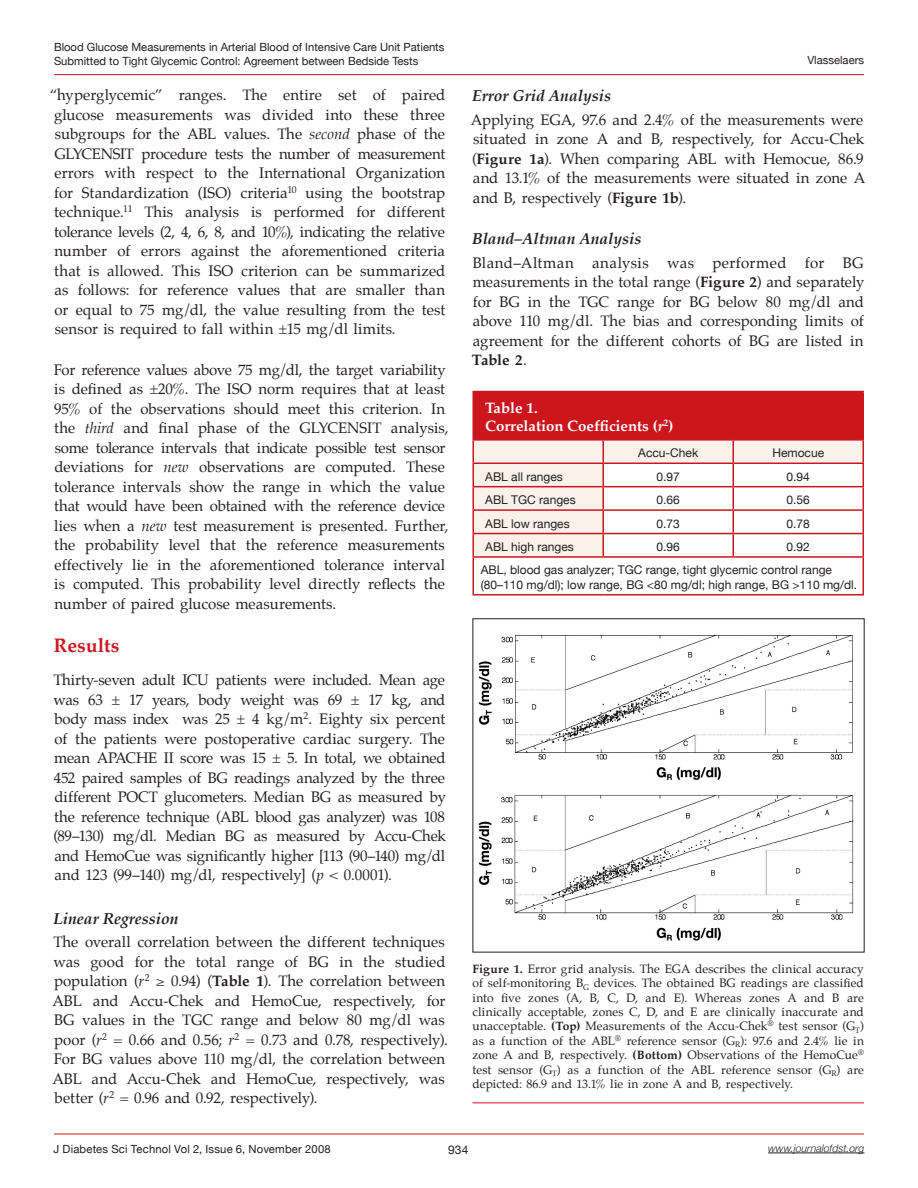
<style>
.page{position:relative;width:918px;height:1188px;background:#fff}
.page>*{position:absolute;margin:0;border:0;box-sizing:border-box;transform-origin:0 0}
.Subheads{font:700 19.5px "Palatino";color:#cd151d}
.Subhead2{font:italic 700 15.75px "Palatino";color:#231f20}
.t1{font:15px/19.5px "Palatino";color:#231f20}
.Subheads-2{font:700 15px "Palatino";color:#fff}
.Subheads-3{font:12px/14.4px "Palatino";letter-spacing:.01em;color:#231f20;text-align:justify}
.Subheads-4{font:12px/14.4px "Helvetica Neue";color:#231f20}
.t2{font:11.25px/13.5px "Helvetica Neue";color:#231f20}
.t3{font:11.25px "Helvetica Neue";letter-spacing:.02em;color:#231f20}
.t4{font:italic 300 10.5px "Helvetica Neue";color:#231f20}
.s1{font-style:italic}
.s2{font-weight:700}
</style>
<div class="page">
<hr style="left:54px;top:1134px;width:810px;height:1px;background:#cd151d">
<hr style="left:54px;top:74px;width:810px;height:1px;background:#cd151d">
<hr style="left:768px;top:1153px;width:96px;height:1px;background:#231f20">
<div style="left:473px;top:392px;width:390px;height:48px;background:#cd151d"></div>
<svg style="left:474px;top:441px;width:388px;height:115px"></svg>
<hr style="left:472px;top:391px;width:131px;height:1px;background:#cd151d">
<hr style="left:472px;top:392px;width:2px;height:47px;background:#cd151d">
<hr style="left:603px;top:391px;width:130px;height:1px;background:#cd151d">
<hr style="left:733px;top:391px;width:131px;height:1px;background:#cd151d">
<hr style="left:862px;top:392px;width:2px;height:47px;background:#cd151d">
<hr style="left:472px;top:439px;width:131px;height:2px;background:#cd151d">
<hr style="left:472px;top:441px;width:2px;height:22px;background:#cd151d">
<hr style="left:603px;top:439px;width:130px;height:2px;background:#cd151d">
<hr style="left:733px;top:439px;width:131px;height:2px;background:#cd151d">
<hr style="left:732px;top:441px;width:2px;height:22px;background:#cd151d">
<hr style="left:862px;top:441px;width:2px;height:22px;background:#cd151d">
<hr style="left:472px;top:463px;width:131px;height:1px;background:#cd151d">
<hr style="left:472px;top:464px;width:2px;height:22px;background:#cd151d">
<hr style="left:603px;top:463px;width:130px;height:1px;background:#cd151d">
<hr style="left:733px;top:463px;width:131px;height:1px;background:#cd151d">
<hr style="left:732px;top:464px;width:2px;height:22px;background:#cd151d">
<hr style="left:862px;top:464px;width:2px;height:22px;background:#cd151d">
<hr style="left:472px;top:486px;width:131px;height:1px;background:#cd151d">
<hr style="left:472px;top:487px;width:2px;height:22px;background:#cd151d">
<hr style="left:603px;top:486px;width:130px;height:1px;background:#cd151d">
<hr style="left:733px;top:486px;width:131px;height:1px;background:#cd151d">
<hr style="left:732px;top:487px;width:2px;height:22px;background:#cd151d">
<hr style="left:862px;top:487px;width:2px;height:22px;background:#cd151d">
<hr style="left:472px;top:509px;width:131px;height:2px;background:#cd151d">
<hr style="left:472px;top:511px;width:2px;height:22px;background:#cd151d">
<hr style="left:603px;top:509px;width:130px;height:2px;background:#cd151d">
<hr style="left:733px;top:509px;width:131px;height:2px;background:#cd151d">
<hr style="left:732px;top:511px;width:2px;height:22px;background:#cd151d">
<hr style="left:862px;top:511px;width:2px;height:22px;background:#cd151d">
<hr style="left:472px;top:533px;width:131px;height:1px;background:#cd151d">
<hr style="left:472px;top:534px;width:2px;height:22px;background:#cd151d">
<hr style="left:603px;top:533px;width:130px;height:1px;background:#cd151d">
<svg style="left:603px;top:441px;width:1px;height:115px"></svg>
<hr style="left:733px;top:533px;width:131px;height:1px;background:#cd151d">
<hr style="left:732px;top:534px;width:2px;height:22px;background:#cd151d">
<hr style="left:862px;top:534px;width:2px;height:22px;background:#cd151d">
<hr style="left:472px;top:556px;width:131px;height:2px;background:#cd151d">
<hr style="left:472px;top:558px;width:2px;height:36px;background:#cd151d">
<hr style="left:603px;top:556px;width:130px;height:2px;background:#cd151d">
<hr style="left:733px;top:556px;width:131px;height:2px;background:#cd151d">
<hr style="left:862px;top:558px;width:2px;height:36px;background:#cd151d">
<hr style="left:472px;top:594px;width:131px;height:2px;background:#cd151d">
<hr style="left:603px;top:594px;width:130px;height:2px;background:#cd151d">
<hr style="left:733px;top:594px;width:131px;height:2px;background:#cd151d">
<img style="left:478px;top:635px;width:376px;height:306px">
<hr style="left:472px;top:1102px;width:392px;height:1px;background:#cd151d">
<p class="t2" style="left:54px;top:40px;width:392px">Blood Glucose Measurements in Arterial Blood of Intensive Care Unit Patients<br>Submitted to Tight Glycemic Control: Agreement between Bedside Tests</p>
<p class="t1" style="left:50px;top:85px;width:397px;text-align:justify">“hyperglycemic” ranges. The entire set of paired glucose measurements was divided into these three subgroups for the ABL values. The <span class="s1">second</span> phase of the GLYCENSIT procedure tests the number of measurement errors with respect to the International Organization for Standardization (ISO) criteria<sup>10</sup> using the bootstrap technique.<sup>11</sup> This analysis is performed for different tolerance levels (2, 4, 6, 8, and 10%), indicating the relative number of errors against the aforementioned criteria that is allowed. This ISO criterion can be summarized as follows: for reference values that are smaller than or equal to 75 mg/dl, the value resulting from the test sensor is required to fall within ±15 mg/dl limits.</p>
<p class="t1" style="left:54px;top:360px;width:396px">For reference values above 75 mg/dl, the target variability is defined as ±20%. The ISO norm requires that at least 95% of the observations should meet this criterion. In the <span class="s1">third</span> and final phase of the GLYCENSIT analysis, some tolerance intervals that indicate possible test sensor deviations for <span class="s1">new</span> observations are computed. These tolerance intervals show the range in which the value that would have been obtained with the reference device lies when a <span class="s1">new</span> test measurement is presented. Further, the probability level that the reference measurements effectively lie in the aforementioned tolerance interval is computed. This probability level directly reflects the number of paired glucose measurements.</p>
<p class="Subheads" style="left:53px;top:629px;width:68px">Results</p>
<p class="t1" style="left:53px;top:670px;width:394px;text-align:justify">Thirty-seven adult ICU patients were included. Mean age was 63 ± 17 years, body weight was 69 ± 17 kg, and body mass index was 25 ± 4 kg/m<sup>2</sup>. Eighty six percent of the patients were postoperative cardiac surgery. The mean APACHE II score was 15 ± 5. In total, we obtained 452 paired samples of BG readings analyzed by the three different POCT glucometers. Median BG as measured by the reference technique (ABL blood gas analyzer) was 108 (89–130) mg/dl. Median BG as measured by Accu-Chek and HemoCue was significantly higher [113 (90–140) mg/dl and 123 (99–140) mg/dl, respectively] (<span class="s1">p</span> &lt; 0.0001).</p>
<p class="Subhead2" style="left:53px;top:906px;width:127px">Linear Regression</p>
<p class="t1" style="left:52px;top:932px;width:397px">The overall correlation between the different techniques was good for the total range of BG in the studied population (<span class="s1">r</span><sup>2</sup> ≥ 0.94) (<span class="s2">Table 1</span>). The correlation between ABL and Accu-Chek and HemoCue, respectively, for BG values in the TGC range and below 80 mg/dl was poor (<span class="s1">r</span><sup>2</sup> = 0.66 and 0.56; <span class="s1">r</span><sup>2</sup> = 0.73 and 0.78, respectively).<br>For BG values above 110 mg/dl, the correlation between ABL and Accu-Chek and HemoCue, respectively, was better (<span class="s1">r</span><sup>2</sup> = 0.96 and 0.92, respectively).</p>
<p class="t2" style="left:807px;top:53px;width:58px">Vlasselaers</p>
<p class="Subhead2" style="left:472px;top:83px;width:140px">Error Grid Analysis</p>
<p class="t1" style="left:471px;top:110px;width:396px">Applying EGA, 97.6 and 2.4% of the measurements were situated in zone A and B, respectively, for Accu-Chek (<span class="s2">Figure 1a</span>). When comparing ABL with Hemocue, 86.9 and 13.1% of the measurements were situated in zone A and B, respectively (<span class="s2">Figure 1b</span>).</p>
<p class="Subhead2" style="left:472px;top:226px;width:171px">Bland–Altman Analysis</p>
<p class="t1" style="left:472px;top:253px;width:394px;text-align:justify">Bland–Altman analysis was performed for BG measurements in the total range (<span class="s2">Figure 2</span>) and separately for BG in the TGC range for BG below 80 mg/dl and above 110 mg/dl. The bias and corresponding limits of agreement for the different cohorts of BG are listed in <span class="s2">Table 2</span>.</p>
<p class="Subheads-2" style="left:485px;top:395px;width:54px">Table 1.</p>
<p class="Subheads-2" style="left:485px;top:413px;width:190px">Correlation Coefficients (<span class="s1">r</span><sup>2</sup>)</p>
<p class="Subheads-4" style="left:638px;top:446px;width:62px">Accu-Chek</p>
<p class="Subheads-4" style="left:772px;top:446px;width:53px">Hemocue</p>
<p class="Subheads-4" style="left:485px;top:469px;width:79px">ABL all ranges</p>
<p class="Subheads-4" style="left:657px;top:469px;width:25px">0.97</p>
<p class="Subheads-4" style="left:787px;top:469px;width:25px">0.94</p>
<p class="Subheads-4" style="left:485px;top:492px;width:92px">ABL TGC ranges</p>
<p class="Subheads-4" style="left:657px;top:492px;width:25px">0.66</p>
<p class="Subheads-4" style="left:787px;top:492px;width:25px">0.56</p>
<p class="Subheads-4" style="left:485px;top:516px;width:86px">ABL low ranges</p>
<p class="Subheads-4" style="left:657px;top:516px;width:25px">0.73</p>
<p class="Subheads-4" style="left:787px;top:516px;width:25px">0.78</p>
<p class="Subheads-4" style="left:485px;top:539px;width:90px">ABL high ranges</p>
<p class="Subheads-4" style="left:657px;top:539px;width:25px">0.96</p>
<p class="Subheads-4" style="left:787px;top:539px;width:25px">0.92</p>
<p class="Subheads-4" style="left:481px;top:563px;width:378px">ABL, blood gas analyzer; TGC range, tight glycemic control range (80–110 mg/dl); low range, BG &lt;80 mg/dl; high range, BG &gt;110 mg/dl.</p>
<p class="Subheads-3" style="left:472px;top:962px;width:393px"><span class="s2">Figure 1.</span> Error grid analysis. The EGA describes the clinical accuracy of self-monitoring B<sub>G</sub> devices. The obtained BG readings are classified into five zones (A, B, C, D, and E). Whereas zones A and B are clinically acceptable, zones C, D, and E are clinically inaccurate and unacceptable. <span class="s2">(Top)</span> Measurements of the Accu-Chek<sup>®</sup> test sensor (G<sub>T</sub>) as a function of the ABL<sup>®</sup> reference sensor (G<sub>R</sub>): 97.6 and 2.4% lie in zone A and B, respectively. <span class="s2">(Bottom)</span> Observations of the HemoCue<sup>® </sup>test sensor (G<sub>T</sub>) as a function of the ABL reference sensor (G<sub>R</sub>) are depicted: 86.9 and 13.1% lie in zone A and B, respectively.</p>
<p class="t3" style="left:54px;top:1142px;width:279px">J Diabetes Sci Technol Vol 2, Issue 6, November 2008</p>
<p class="t4" style="left:768px;top:1142px;width:98px">www.journalofdst.org</p>
<p class="Subheads-4" style="left:448px;top:1143px;width:22px">934</p>
</div>
